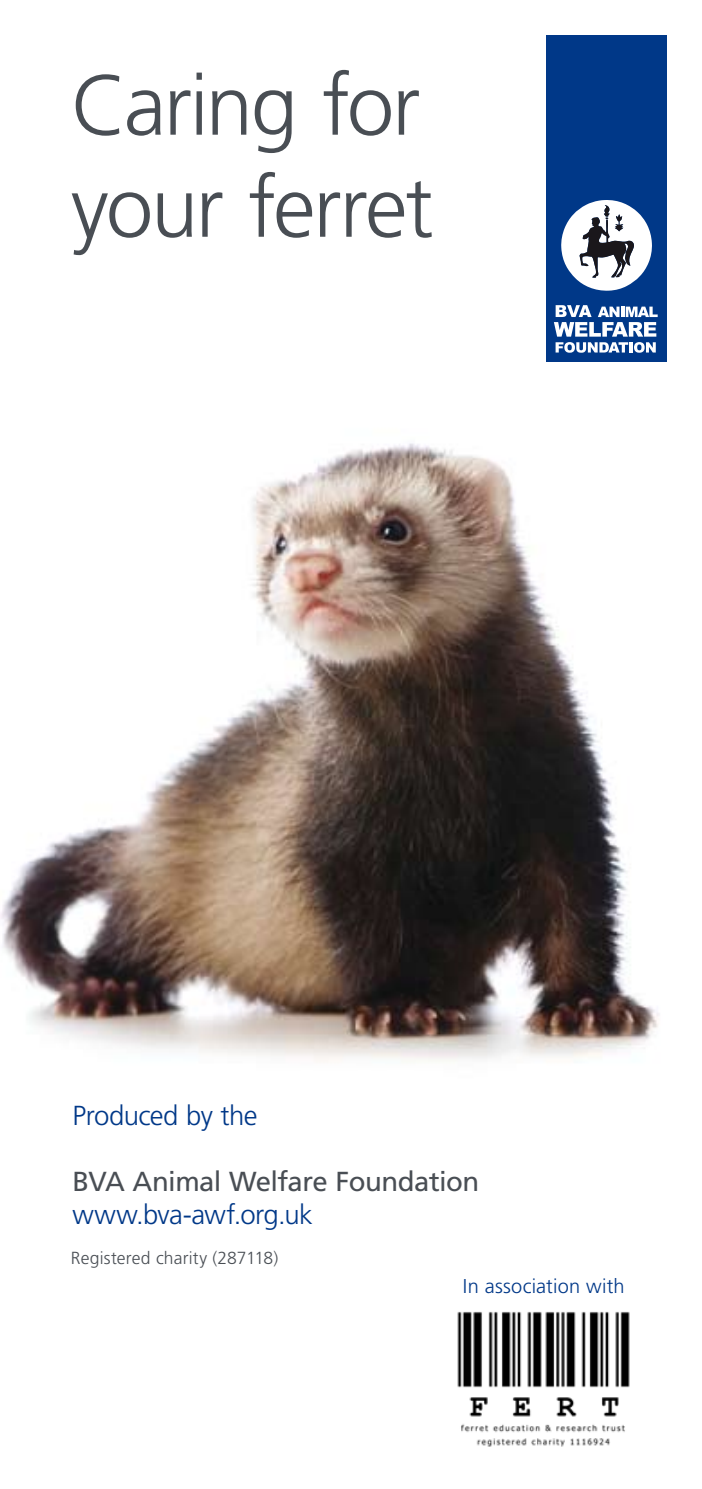
<style>
.page{position:relative;width:702px;height:1489px;background:#fff}
.page>*{position:absolute;margin:0;border:0;box-sizing:border-box;transform-origin:0 0}
.t1{font:300 85px/102px "Frutiger LT Std";letter-spacing:-.03em;color:#494e54}
.t2{font:300 27.5px "Frutiger LT Std";letter-spacing:-.02em;color:#003888}
.t3{font:27.5px "Frutiger LT Std";letter-spacing:-.02em;color:#494e54}
.t4{font:300 20px "Frutiger LT Std";letter-spacing:.01em;color:#003888}
.t5{font:300 17.5px "Frutiger LT Std";letter-spacing:.01em;color:#494e54}
</style>
<div class="page">
<img style="left:0;top:35px;width:667px;height:1026px">
<div style="left:546px;top:35px;width:120px;height:326px;background:#003888"></div>
<svg style="left:561px;top:200px;width:91px;height:91px"></svg>
<svg style="left:554px;top:305px;width:103px;height:31px"></svg>
<svg style="left:555px;top:342px;width:100px;height:11px"></svg>
<img style="left:457px;top:1311px;width:173px;height:136px">
<h1 class="t1" style="left:71px;top:56px;width:364px">Caring for your ferret</h1>
<p class="t2" style="left:72px;top:1100px;width:187px">Produced by the</p>
<p class="t3" style="left:72px;top:1165px;width:408px">BVA Animal Welfare Foundation</p>
<p class="t2" style="left:72px;top:1199px;width:242px">www.bva-awf.org.uk</p>
<p class="t5" style="left:71px;top:1247px;width:209px">Registered charity (287118)</p>
<p class="t4" style="left:463px;top:1274px;width:163px">In association with</p>
</div>
